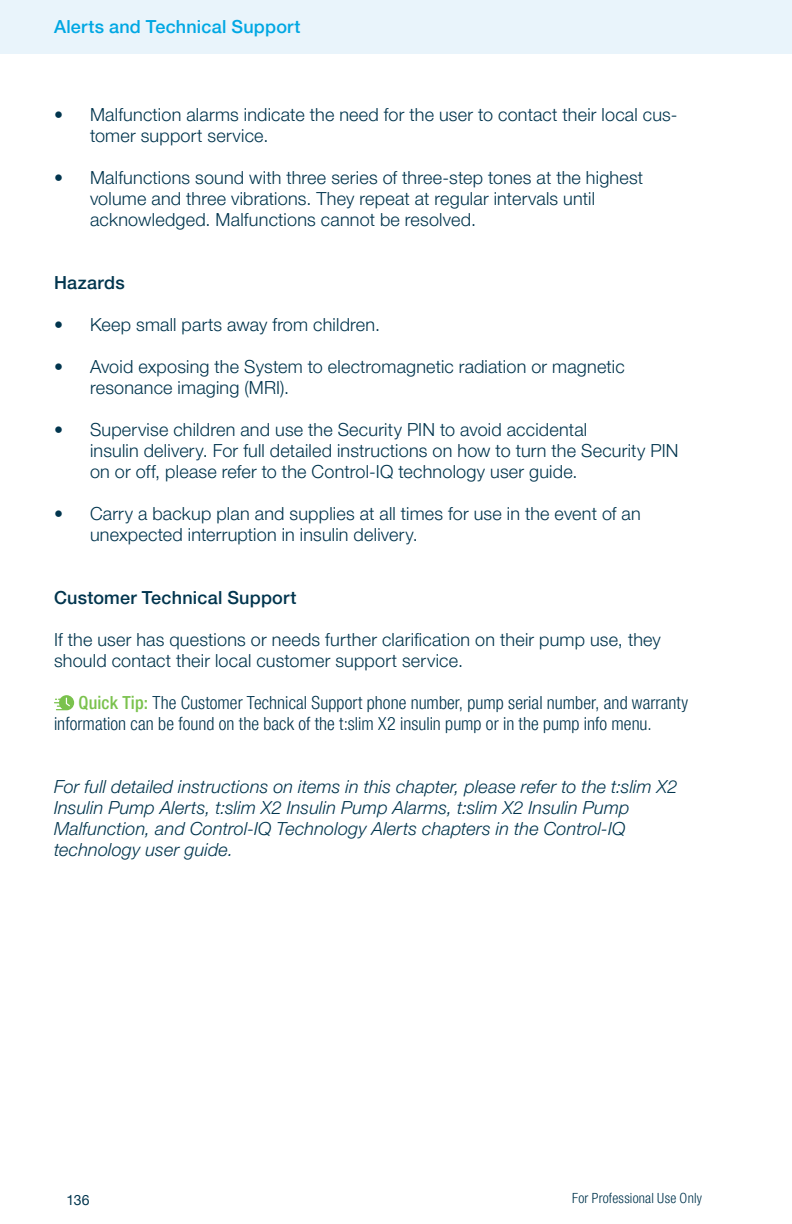
<style>
.page{position:relative;width:792px;height:1224px;background:#fff}
.page>*{position:absolute;margin:0;border:0;box-sizing:border-box;transform-origin:0 0}
.t1{font:300 18px/21px "Helvetica Neue LT Pro";letter-spacing:.01em;color:#01354e}
.t2{font:italic 300 18px/21px "Helvetica Neue LT Pro";letter-spacing:.01em;color:#01354e}
.t3{font:300 condensed 18px/21px "Helvetica Neue LT Pro";letter-spacing:.005em;color:#01354e}
.t4{font:500 18px "Helvetica Neue LT Pro";letter-spacing:.015em;color:#01354e}
.t5{font:500 18px "Helvetica Neue LT Pro";letter-spacing:.015em;color:#00a7e3}
.t6{font:300 condensed 14px "Helvetica Neue LT Pro";letter-spacing:.015em;color:#01354e}
.t7{font:14px "Helvetica Neue LT Pro";color:#01354e}
.s1{font-weight:500;color:#7ac24d}
</style>
<div class="page">
<div style="left:0;top:0;width:792px;height:54px;background:#e9f4fb"></div>
<svg style="left:54px;top:695px;width:20px;height:15px"></svg>
<p class="t5" style="left:54px;top:16px;width:248px">Alerts and Technical Support</p>
<p class="t1" style="left:90px;top:104px;width:589px;text-indent:-36px">• Malfunction alarms indicate the need for the user to contact their local cus&shy;tomer support service.</p>
<p class="t1" style="left:90px;top:167px;width:555px;text-indent:-36px">• Malfunctions sound with three series of three-step tones at the highest volume and three vibrations. They repeat at regular intervals until acknowledged. Malfunctions cannot be resolved.</p>
<p class="t4" style="left:54px;top:272px;width:72px">Hazards</p>
<p class="t1" style="left:54px;top:314px;width:328px">• Keep small parts away from children.</p>
<p class="t1" style="left:90px;top:356px;width:536px;text-indent:-36px">• Avoid exposing the System to electromagnetic radiation or magnetic resonance imaging (MRI).</p>
<p class="t1" style="left:90px;top:419px;width:590px;text-indent:-36px">• Supervise children and use the Security PIN to avoid accidental<br>insulin delivery. For full detailed instructions on how to turn the Security PIN on or off, please refer to the Control-IQ technology user guide.</p>
<p class="t1" style="left:90px;top:503px;width:552px;text-indent:-36px">• Carry a backup plan and supplies at all times for use in the event of an unexpected interruption in insulin delivery.</p>
<p class="t4" style="left:54px;top:587px;width:244px">Customer Technical Support</p>
<p class="t1" style="left:54px;top:629px;width:608px">If the user has questions or needs further clarification on their pump use, they should contact their local customer support service.</p>
<p class="t3" style="left:54px;top:692px;width:636px;text-indent:24px"><span class="s1">Quick Tip:</span> The Customer Technical Support phone number, pump serial number, and warranty information can be found on the back of the t:slim X2 insulin pump or in the pump info menu.</p>
<p class="t2" style="left:54px;top:776px;width:625px">For full detailed instructions on items in this chapter, please refer to the t:slim X2<br>Insulin Pump Alerts, t:slim X2 Insulin Pump Alarms, t:slim X2 Insulin Pump Malfunction, and Control-IQ Technology Alerts chapters in the Control-IQ technology user guide.</p>
<p class="t7" style="left:67px;top:1192px;width:25px">136</p>
<p class="t6" style="left:572px;top:1190px;width:131px">For Professional Use Only</p>
</div>
